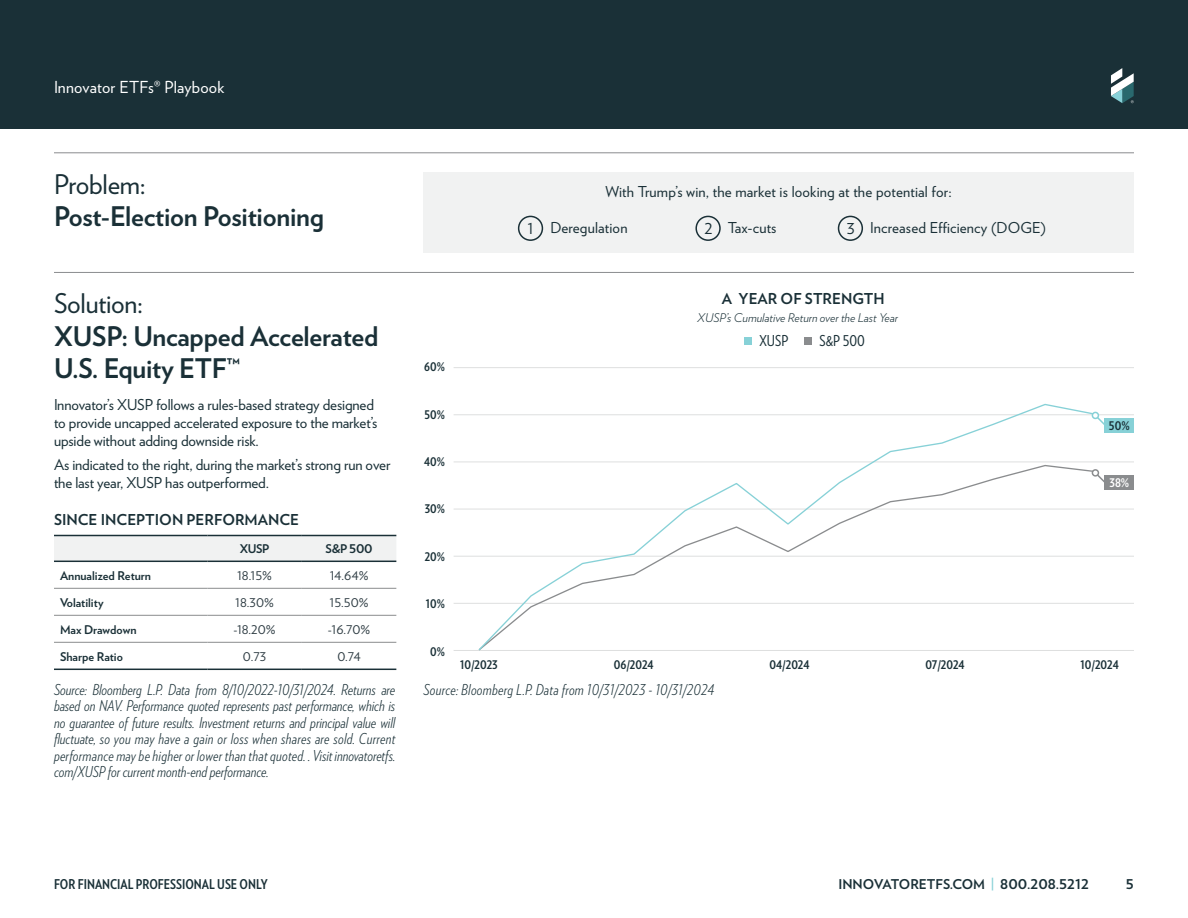
<style>
.page{position:relative;width:1188px;height:918px;background:#fff}
.page>*{position:absolute;margin:0;border:0;box-sizing:border-box;transform-origin:0 0}
.Content_-_Header_2{font:700 27px/32.4px "Verlag";letter-spacing:-.01em;color:#1a3037}
.t1{font:16.5px "Verlag";letter-spacing:.01em;color:#fff}
.Content_-_Disclosures__Italic{font:italic 300 15px/16.5px "Verlag Condensed";color:#1a3037;text-align:justify}
.Content_-_Copy{font:15px/18px "Verlag";letter-spacing:-.01em;color:#1a3037}
.Content_-_Copy-2{font:15px "Verlag";letter-spacing:.01em;color:#1a3037}
.Content_-_Disclosures__Italic-2{font:italic 300 15px "Verlag Condensed";letter-spacing:.02em;color:#1a3037}
.Content_-_Subheader{font:700 15px "Verlag";color:#1a3037}
.Charts_-_Header{font:700 15px "Verlag";color:#1a3037}
.Charts_-_Legend{font:15px "Verlag Condensed";color:#1a3037}
.t2{font:700 13.5px "Verlag Condensed";color:#1a3037}
.t3{font:700 13.5px "Verlag";color:#1a3037}
.Charts_-_Axis_Values_-_Y_Axis{font:700 12px "Verlag Condensed";color:#1a3037}
.Table_-_Data__Left_Column{font:700 12px "Verlag";color:#1a3037}
.Table_-_Data{font:12px "Verlag";color:#2e3c43}
.Charts_-_Header-2{font:italic 300 12px "Verlag";color:#1a3037}
.Table_-_Header{font:700 12px "Verlag";letter-spacing:-.03em;color:#1a3037}
.Charts_-_Axis_Values_-_Y_Axis-2{font:700 12px "Verlag Condensed";color:#fff}
.s1{font-weight:400}
.s2{color:#87d1d7}
</style>
<div class="page">
<div style="left:0;top:0;width:1188px;height:128px;background:#1a3037"></div>
<svg style="left:1111px;top:68px;width:23px;height:35px"></svg>
<hr style="left:54px;top:272px;width:1080px;height:1px;background:#8a8c8e">
<hr style="left:54px;top:152px;width:1080px;height:1px;background:#8a8c8e">
<svg style="left:54px;top:536px;width:342px;height:25px"></svg>
<hr style="left:54px;top:588px;width:153px;height:1px;background:#8a8c8e">
<hr style="left:207px;top:588px;width:95px;height:1px;background:#8a8c8e">
<hr style="left:302px;top:588px;width:94px;height:1px;background:#8a8c8e">
<hr style="left:54px;top:615px;width:153px;height:1px;background:#8a8c8e">
<hr style="left:207px;top:615px;width:95px;height:1px;background:#8a8c8e">
<hr style="left:302px;top:615px;width:94px;height:1px;background:#8a8c8e">
<hr style="left:54px;top:642px;width:153px;height:1px;background:#8a8c8e">
<hr style="left:207px;top:642px;width:95px;height:1px;background:#8a8c8e">
<hr style="left:302px;top:642px;width:94px;height:1px;background:#8a8c8e">
<hr style="left:54px;top:669px;width:153px;height:1px;background:#1a3037">
<hr style="left:207px;top:669px;width:95px;height:1px;background:#1a3037">
<hr style="left:302px;top:669px;width:94px;height:1px;background:#1a3037">
<hr style="left:54px;top:535px;width:153px;height:1px;background:#1a3037">
<hr style="left:207px;top:535px;width:95px;height:1px;background:#1a3037">
<hr style="left:302px;top:535px;width:94px;height:1px;background:#1a3037">
<hr style="left:54px;top:561px;width:153px;height:1px;background:#1a3037">
<hr style="left:207px;top:561px;width:95px;height:1px;background:#1a3037">
<hr style="left:302px;top:561px;width:94px;height:1px;background:#1a3037">
<hr style="left:454px;top:556px;width:680px;height:1px;background:#dedfdf">
<hr style="left:454px;top:509px;width:680px;height:1px;background:#dedfdf">
<hr style="left:454px;top:367px;width:680px;height:1px;background:#dedfdf">
<hr style="left:454px;top:415px;width:680px;height:1px;background:#dedfdf">
<hr style="left:454px;top:462px;width:680px;height:1px;background:#dedfdf">
<hr style="left:454px;top:603px;width:680px;height:1px;background:#dedfdf">
<hr style="left:454px;top:650px;width:680px;height:1px;background:#dedfdf">
<div style="left:423px;top:172px;width:711px;height:81px;background:#f1f2f2"></div>
<div style="left:518px;top:216px;width:25px;height:25px;border:2px solid #1a3037;border-radius:50%"></div>
<div style="left:695px;top:216px;width:26px;height:25px;border:2px solid #1a3037;border-radius:50%"></div>
<div style="left:838px;top:216px;width:25px;height:25px;border:2px solid #1a3037;border-radius:50%"></div>
<div style="left:744px;top:337px;width:8px;height:8px;background:#87d1d7"></div>
<div style="left:804px;top:337px;width:8px;height:8px;background:#8a8c8e"></div>
<svg style="left:477px;top:403px;width:621px;height:247px"></svg>
<div style="left:1105px;top:418px;width:29px;height:15px;background:#87d1d7"></div>
<svg style="left:1093px;top:412px;width:14px;height:16px"></svg>
<div style="left:1092px;top:412px;width:7px;height:7px;border:2px solid #87d1d7;border-radius:50%"></div>
<div style="left:1105px;top:475px;width:29px;height:15px;background:#8a8c8e"></div>
<svg style="left:1093px;top:470px;width:12px;height:15px"></svg>
<div style="left:1092px;top:469px;width:7px;height:8px;border:2px solid #8a8c8e;border-radius:50%"></div>
<p class="t1" style="left:54px;top:75px;width:172px">Innovator ETFs® Playbook</p>
<p class="Content_-_Header_2" style="left:54px;top:166px;width:272px"><span class="s1">Problem:<br></span>Post-Election Positioning</p>
<p class="Content_-_Header_2" style="left:54px;top:286px;width:326px"><span class="s1">Solution:<br></span>XUSP: Uncapped Accelerated<br>U.S. Equity ETF™</p>
<p class="Content_-_Copy" style="left:54px;top:394px;width:325px">Innovator’s XUSP follows a rules-based strategy designed to provide uncapped accelerated exposure to the market’s upside without adding downside risk.</p>
<p class="Content_-_Copy" style="left:54px;top:455px;width:338px">As indicated to the right, during the market’s strong run over the last year, XUSP has outperformed.</p>
<p class="Content_-_Subheader" style="left:54px;top:508px;width:247px">SINCE INCEPTION PERFORMANCE</p>
<p class="Table_-_Header" style="left:240px;top:539px;width:31px">XUSP</p>
<p class="Table_-_Header" style="left:326px;top:539px;width:48px">S&amp;P 500</p>
<p class="Table_-_Data__Left_Column" style="left:60px;top:566px;width:93px">Annualized Return</p>
<p class="Table_-_Data" style="left:237px;top:566px;width:37px">18.15%</p>
<p class="Table_-_Data" style="left:330px;top:566px;width:40px">14.64%</p>
<p class="Table_-_Data__Left_Column" style="left:60px;top:593px;width:45px">Volatility</p>
<p class="Table_-_Data" style="left:235px;top:593px;width:40px">18.30%</p>
<p class="Table_-_Data" style="left:330px;top:593px;width:41px">15.50%</p>
<p class="Table_-_Data__Left_Column" style="left:60px;top:620px;width:78px">Max Drawdown</p>
<p class="Table_-_Data" style="left:233px;top:620px;width:44px">-18.20%</p>
<p class="Table_-_Data" style="left:328px;top:620px;width:44px">-16.70%</p>
<p class="Table_-_Data__Left_Column" style="left:60px;top:647px;width:65px">Sharpe Ratio</p>
<p class="Table_-_Data" style="left:243px;top:647px;width:25px">0.73</p>
<p class="Table_-_Data" style="left:337px;top:647px;width:25px">0.74</p>
<p class="Content_-_Disclosures__Italic" style="left:54px;top:680px;width:343px">Source: Bloomberg L.P. Data from 8/10/2022-10/31/2024. Returns are based on NAV. Performance quoted represents past performance, which is no guarantee of future results. Investment returns and principal value will fluctuate, so you may have a gain or loss when shares are sold. Current performance may be higher or lower than that quoted. . Visit innovatoretfs. com/XUSP for current month-end performance.</p>
<p class="Content_-_Copy-2" style="left:606px;top:181px;width:348px">With Trump’s win, the market is looking at the potential for:</p>
<p class="Content_-_Copy" style="left:527px;top:218px;width:8px">1</p>
<p class="Content_-_Copy-2" style="left:550px;top:217px;width:79px">Deregulation</p>
<p class="Content_-_Copy" style="left:704px;top:218px;width:10px">2</p>
<p class="Content_-_Copy" style="left:728px;top:218px;width:50px">Tax-cuts</p>
<p class="Content_-_Copy" style="left:847px;top:218px;width:10px">3</p>
<p class="Content_-_Copy-2" style="left:870px;top:217px;width:177px">Increased Efficiency (DOGE)</p>
<p class="Charts_-_Header" style="left:722px;top:287px;width:164px">A YEAR OF STRENGTH</p>
<p class="Charts_-_Header-2" style="left:697px;top:308px;width:203px">XUSP’s Cumulative Return over the Last Year</p>
<p class="Charts_-_Axis_Values_-_Y_Axis" style="left:424px;top:358px;width:22px">60%</p>
<p class="Charts_-_Axis_Values_-_Y_Axis" style="left:425px;top:405px;width:22px">50%</p>
<p class="Charts_-_Axis_Values_-_Y_Axis" style="left:424px;top:453px;width:22px">40%</p>
<p class="Charts_-_Axis_Values_-_Y_Axis" style="left:425px;top:500px;width:22px">30%</p>
<p class="Charts_-_Axis_Values_-_Y_Axis" style="left:425px;top:548px;width:22px">20%</p>
<p class="Charts_-_Axis_Values_-_Y_Axis" style="left:426px;top:595px;width:21px">10%</p>
<p class="Charts_-_Axis_Values_-_Y_Axis" style="left:430px;top:642px;width:16px">0%</p>
<p class="Charts_-_Legend" style="left:760px;top:330px;width:30px">XUSP</p>
<p class="Charts_-_Legend" style="left:820px;top:330px;width:47px">S&amp;P 500</p>
<p class="Charts_-_Axis_Values_-_Y_Axis" style="left:1109px;top:417px;width:22px">50%</p>
<p class="Charts_-_Axis_Values_-_Y_Axis-2" style="left:1109px;top:474px;width:21px">38%</p>
<p class="Charts_-_Axis_Values_-_Y_Axis" style="left:460px;top:656px;width:39px">10/2023</p>
<p class="Charts_-_Axis_Values_-_Y_Axis" style="left:614px;top:656px;width:41px">06/2024</p>
<p class="Charts_-_Axis_Values_-_Y_Axis" style="left:770px;top:656px;width:42px">04/2024</p>
<p class="Charts_-_Axis_Values_-_Y_Axis" style="left:925px;top:656px;width:41px">07/2024</p>
<p class="Charts_-_Axis_Values_-_Y_Axis" style="left:1081px;top:656px;width:40px">10/2024</p>
<p class="Content_-_Disclosures__Italic-2" style="left:423px;top:679px;width:292px">Source: Bloomberg L.P. Data from 10/31/2023 - 10/31/2024</p>
<p class="t2" style="left:54px;top:874px;width:215px">FOR FINANCIAL PROFESSIONAL USE ONLY</p>
<p class="t3" style="left:838px;top:873px;width:252px">INNOVATORETFS.COM <span class="s2">|</span> 800.208.5212</p>
<p class="t3" style="left:1126px;top:873px;width:10px">5</p>
</div>
